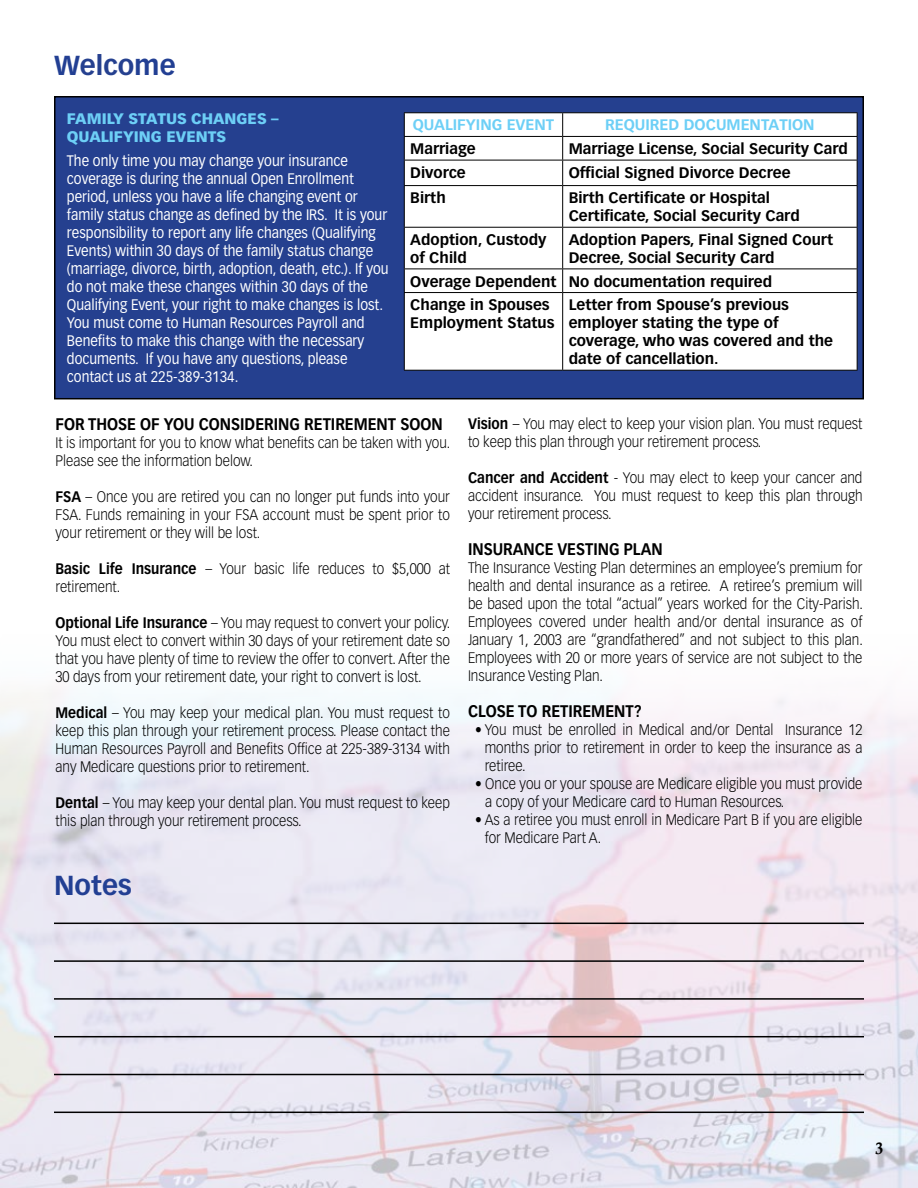
<style>
.page{position:relative;width:918px;height:1188px;background:#fff}
.page>*{position:absolute;margin:0;border:0;box-sizing:border-box;transform-origin:0 0}
.t1{font:700 27px "Vectora LT Pro";color:#25408f}
.t2{font:700 27px "Vectora LT Pro";color:#223f93}
.t3{font:700 16.5px "Vectora LT Pro";color:#000;scale:.9 1}
.t4{font:16.5px "Calis MT Bol";color:#000}
.t5{font:300 15px/18px "Vectora LT Pro";color:#000;scale:.9 1}
.t6{font:15px/18px "Vectora LT Pro";color:#fff;scale:.9 1}
.t7{font:700 15px/18px "Vectora LT Pro";color:#000}
.t8{font:700 15px "Vectora LT Pro";color:#6dcff6}
.t9{font:900 15px/18px "Vectora LT Pro";color:#6dcff6}
.s1{color:#223f93}
.s2{font-weight:700}
</style>
<div class="page">
<img style="left:0;top:692px;width:918px;height:496px">
<hr style="left:54px;top:923px;width:810px;height:1px;background:#000">
<hr style="left:54px;top:960px;width:810px;height:2px;background:#000">
<hr style="left:54px;top:998px;width:810px;height:2px;background:#000">
<hr style="left:54px;top:1036px;width:810px;height:1px;background:#000">
<hr style="left:54px;top:1074px;width:810px;height:1px;background:#000">
<hr style="left:54px;top:1112px;width:810px;height:1px;background:#000">
<div style="left:55px;top:97px;width:808px;height:302px;background:#25408f"></div>
<div style="left:54px;top:96px;width:810px;height:303px;border:2px solid #000"></div>
<div style="left:405px;top:113px;width:452px;height:257px;background:#fff"></div>
<hr style="left:404px;top:112px;width:159px;height:1px;background:#000">
<hr style="left:563px;top:112px;width:295px;height:1px;background:#000">
<hr style="left:404px;top:136px;width:159px;height:1px;background:#000">
<hr style="left:563px;top:136px;width:295px;height:1px;background:#000">
<hr style="left:404px;top:160px;width:159px;height:1px;background:#000">
<svg style="left:404px;top:113px;width:1px;height:72px"></svg>
<hr style="left:563px;top:160px;width:295px;height:1px;background:#000">
<svg style="left:562px;top:113px;width:1px;height:72px"></svg>
<svg style="left:857px;top:113px;width:1px;height:72px"></svg>
<hr style="left:404px;top:185px;width:159px;height:1px;background:#000">
<hr style="left:404px;top:186px;width:1px;height:41px;background:#000">
<hr style="left:563px;top:185px;width:295px;height:1px;background:#000">
<hr style="left:562px;top:186px;width:1px;height:41px;background:#000">
<hr style="left:857px;top:186px;width:1px;height:41px;background:#000">
<hr style="left:404px;top:227px;width:159px;height:1px;background:#000">
<hr style="left:404px;top:228px;width:1px;height:41px;background:#000">
<hr style="left:563px;top:227px;width:295px;height:1px;background:#000">
<hr style="left:562px;top:228px;width:1px;height:41px;background:#000">
<hr style="left:857px;top:228px;width:1px;height:41px;background:#000">
<hr style="left:404px;top:269px;width:159px;height:1px;background:#000">
<svg style="left:404px;top:269px;width:1px;height:23px"></svg>
<hr style="left:563px;top:269px;width:295px;height:1px;background:#000">
<svg style="left:562px;top:269px;width:1px;height:23px"></svg>
<svg style="left:857px;top:269px;width:1px;height:23px"></svg>
<hr style="left:404px;top:292px;width:159px;height:1px;background:#000">
<hr style="left:404px;top:293px;width:1px;height:77px;background:#000">
<hr style="left:563px;top:292px;width:295px;height:1px;background:#000">
<hr style="left:562px;top:293px;width:1px;height:77px;background:#000">
<hr style="left:857px;top:293px;width:1px;height:77px;background:#000">
<hr style="left:404px;top:370px;width:159px;height:1px;background:#000">
<hr style="left:563px;top:370px;width:295px;height:1px;background:#000">
<h1 class="t1" style="left:54px;top:49px;width:123px"><span class="s1">W</span>elco<span class="s1">me</span></h1>
<p class="t9" style="left:67px;top:110px;width:213px">FAMILY STATUS CHANGES –<br>QUALIFYING EVENTS</p>
<p class="t6" style="left:67px;top:152px;width:359px">The only time you may change your insurance coverage is during the annual Open Enrollment period, unless you have a life changing event or family status change as defined by the IRS. It is your responsibility to report any life changes (Qualifying Events) within 30 days of the family status change (marriage, divorce, birth, adoption, death, etc.). If you do not make these changes within 30 days of the Qualifying Event, your right to make changes is lost.<br>You must come to Human Resources Payroll and Benefits to make this change with the necessary documents. If you have any questions, please contact us at 225-389-3134.</p>
<p class="t3" style="left:56px;top:414px;width:432px">FOR THOSE OF YOU CONSIDERING RETIREMENT SOON</p>
<p class="t5" style="left:56px;top:434px;width:440px">It is important for you to know what benefits can be taken with you.<br>Please see the information below.</p>
<p class="t5" style="left:56px;top:488px;width:440px;text-align:justify"><span class="s2">FSA</span> – Once you are retired you can no longer put funds into your FSA. Funds remaining in your FSA account must be spent prior to your retirement or they will be lost.</p>
<p class="t5" style="left:56px;top:560px;width:440px"><span class="s2">Basic Life Insurance</span> – Your basic life reduces to $5,000 at retirement.</p>
<p class="t5" style="left:56px;top:614px;width:440px;text-align:justify"><span class="s2">Optional Life Insurance</span> – You may request to convert your policy.<br>You must elect to convert within 30 days of your retirement date so that you have plenty of time to review the offer to convert. After the 30 days from your retirement date, your right to convert is lost.</p>
<p class="t5" style="left:56px;top:704px;width:440px;text-align:justify"><span class="s2">Medical</span> – You may keep your medical plan. You must request to keep this plan through your retirement process. Please contact the Human Resources Payroll and Benefits Office at 225-389-3134 with any Medicare questions prior to retirement.</p>
<p class="t5" style="left:56px;top:794px;width:440px"><span class="s2">Dental</span> – You may keep your dental plan. You must request to keep this plan through your retirement process.</p>
<p class="t8" style="left:413px;top:116px;width:143px">QUALIFYING EVENT</p>
<p class="t8" style="left:605px;top:116px;width:211px">REQUIRED DOCUMENTATION</p>
<p class="t7" style="left:410px;top:140px;width:67px">Marriage</p>
<p class="t7" style="left:569px;top:140px;width:281px">Marriage License, Social Security Card</p>
<p class="t7" style="left:410px;top:163px;width:57px">Divorce</p>
<p class="t7" style="left:569px;top:163px;width:223px">Official Signed Divorce Decree</p>
<p class="t7" style="left:410px;top:189px;width:37px">Birth</p>
<p class="t7" style="left:569px;top:189px;width:233px">Birth Certificate or Hospital<br>Certificate, Social Security Card</p>
<p class="t7" style="left:410px;top:231px;width:138px">Adoption, Custody of Child</p>
<p class="t7" style="left:569px;top:231px;width:266px">Adoption Papers, Final Signed Court<br>Decree, Social Security Card</p>
<p class="t7" style="left:410px;top:269px;width:363px;line-height:23.7px">Overage Dependent No documentation required<br>Change in Spouses</p>
<p class="t7" style="left:410px;top:314px;width:146px">Employment Status</p>
<p class="t7" style="left:569px;top:296px;width:266px">Letter from Spouse’s previous employer stating the type of coverage, who was covered and the date of cancellation.</p>
<p class="t5" style="left:468px;top:415px;width:440px"><span class="s2">Vision</span> – You may elect to keep your vision plan. You must request to keep this plan through your retirement process.</p>
<p class="t5" style="left:468px;top:469px;width:440px;text-align:justify"><span class="s2">Cancer and Accident</span> - You may elect to keep your cancer and accident insurance. You must request to keep this plan through your retirement process.</p>
<p class="t3" style="left:468px;top:539px;width:218px">INSURANCE VESTING PLAN</p>
<p class="t5" style="left:468px;top:559px;width:440px;text-align:justify">The Insurance Vesting Plan determines an employee’s premium for health and dental insurance as a retiree. A retiree’s premium will be based upon the total “actual” years worked for the City-Parish.<br>Employees covered under health and/or dental insurance as of January 1, 2003 are “grandfathered” and not subject to this plan.<br>Employees with 20 or more years of service are not subject to the Insurance Vesting Plan.</p>
<p class="t3" style="left:468px;top:701px;width:194px">CLOSE TO RETIREMENT?</p>
<p class="t5" style="left:485px;top:721px;width:421px;text-align:justify;text-indent:-10px">• You must be enrolled in Medical and/or Dental Insurance 12 months prior to retirement in order to keep the insurance as a retiree.</p>
<p class="t5" style="left:485px;top:775px;width:421px;text-indent:-10px">• Once you or your spouse are Medicare eligible you must provide a copy of your Medicare card to Human Resources.</p>
<p class="t5" style="left:485px;top:811px;width:421px;text-indent:-10px">• As a retiree you must enroll in Medicare Part B if you are eligible for Medicare Part A.</p>
<h1 class="t2" style="left:54px;top:869px;width:80px">Notes</h1>
<p class="t4" style="left:875px;top:1139px;width:10px">3</p>
</div>
